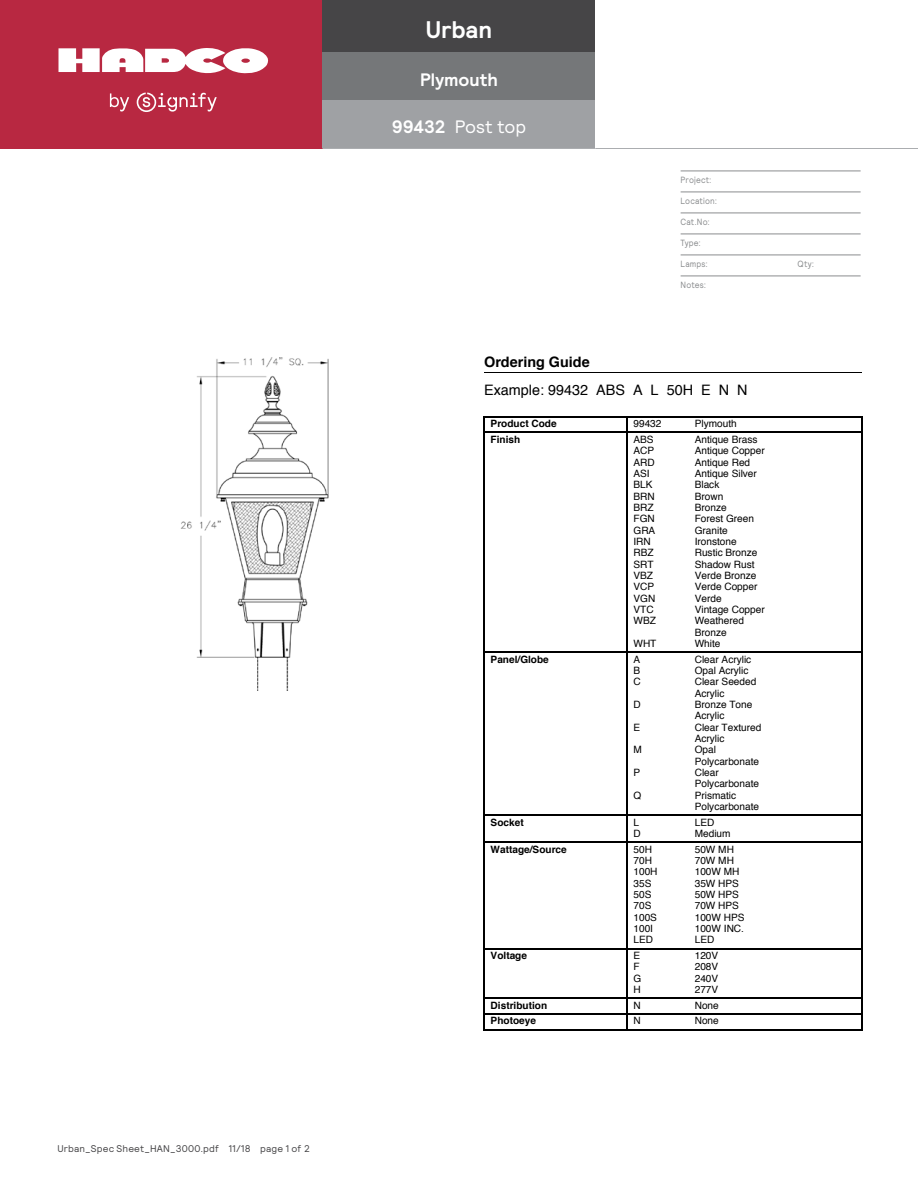
<style>
.page{position:relative;width:918px;height:1188px;background:#fff}
.page>*{position:absolute;margin:0;border:0;box-sizing:border-box;transform-origin:0 0}
.t1{font:700 24px "Relative";color:#fff}
.t2{font:18px "Relative";color:#fff}
.t3{font:700 18px "Relative";letter-spacing:.005em;color:#fff}
.t4{font:14.4px "Helvetica";color:#000}
.t5{font:700 14.4px "Helvetica";color:#000}
.t6{font:10.05px/11.4px "Helvetica";color:#000}
.t7{font:700 10.05px "Helvetica";color:#000}
.t8{font:9.75px "Relative";letter-spacing:.015em;color:#464547}
.t9{font:9px "Relative";letter-spacing:.02em;color:#8a8c8e;scale:.9 1}
.s1{font-weight:700}
</style>
<div class="page">
<hr style="left:681px;top:171px;width:180px;height:1px;background:#8a8c8e">
<hr style="left:681px;top:192px;width:180px;height:1px;background:#8a8c8e">
<hr style="left:681px;top:213px;width:180px;height:1px;background:#8a8c8e">
<hr style="left:681px;top:234px;width:180px;height:1px;background:#8a8c8e">
<hr style="left:681px;top:255px;width:180px;height:1px;background:#8a8c8e">
<hr style="left:681px;top:276px;width:180px;height:1px;background:#8a8c8e">
<div style="left:0;top:0;width:322px;height:148px;background:#b82841"></div>
<div style="left:322px;top:0;width:274px;height:52px;background:#464547"></div>
<div style="left:322px;top:52px;width:274px;height:48px;background:#757779"></div>
<div style="left:322px;top:100px;width:274px;height:48px;background:#9fa1a4"></div>
<hr style="left:0;top:148px;width:322px;height:1px;background:#b82841">
<hr style="left:322px;top:148px;width:274px;height:1px;background:#abadb0">
<hr style="left:596px;top:148px;width:322px;height:1px;background:#abadb0">
<svg style="left:110px;top:93px;width:107px;height:19px"></svg>
<svg style="left:59px;top:48px;width:209px;height:26px"></svg>
<img style="left:181px;top:357px;width:148px;height:333px">
<hr style="left:484px;top:372px;width:378px;height:1px;background:#000">
<hr style="left:485px;top:416px;width:142px;height:1px;background:#000">
<svg style="left:483px;top:416px;width:2px;height:16px"></svg>
<hr style="left:628px;top:416px;width:233px;height:1px;background:#000">
<svg style="left:626px;top:416px;width:2px;height:16px"></svg>
<svg style="left:861px;top:416px;width:1px;height:16px"></svg>
<hr style="left:485px;top:432px;width:142px;height:1px;background:#000">
<hr style="left:483px;top:432px;width:2px;height:221px;background:#000">
<hr style="left:628px;top:432px;width:233px;height:1px;background:#000">
<hr style="left:626px;top:432px;width:2px;height:221px;background:#000">
<hr style="left:861px;top:432px;width:1px;height:221px;background:#000">
<hr style="left:485px;top:651px;width:142px;height:2px;background:#000">
<hr style="left:483px;top:651px;width:2px;height:165px;background:#000">
<hr style="left:628px;top:651px;width:233px;height:2px;background:#000">
<hr style="left:626px;top:651px;width:2px;height:165px;background:#000">
<hr style="left:861px;top:651px;width:1px;height:165px;background:#000">
<hr style="left:485px;top:815px;width:142px;height:1px;background:#000">
<hr style="left:483px;top:815px;width:2px;height:28px;background:#000">
<hr style="left:628px;top:815px;width:233px;height:1px;background:#000">
<hr style="left:626px;top:815px;width:2px;height:28px;background:#000">
<svg style="left:861px;top:816px;width:1px;height:26px"></svg>
<hr style="left:485px;top:842px;width:142px;height:1px;background:#000">
<hr style="left:483px;top:842px;width:2px;height:107px;background:#000">
<hr style="left:628px;top:842px;width:233px;height:1px;background:#000">
<hr style="left:626px;top:842px;width:2px;height:107px;background:#000">
<hr style="left:861px;top:842px;width:1px;height:107px;background:#000">
<hr style="left:485px;top:948px;width:142px;height:1px;background:#000">
<hr style="left:483px;top:948px;width:2px;height:51px;background:#000">
<hr style="left:628px;top:948px;width:233px;height:1px;background:#000">
<hr style="left:626px;top:948px;width:2px;height:51px;background:#000">
<hr style="left:861px;top:948px;width:1px;height:51px;background:#000">
<hr style="left:485px;top:998px;width:142px;height:1px;background:#000">
<hr style="left:628px;top:998px;width:233px;height:1px;background:#000">
<hr style="left:485px;top:1013px;width:142px;height:2px;background:#000">
<svg style="left:483px;top:999px;width:2px;height:31px"></svg>
<hr style="left:485px;top:1029px;width:142px;height:1px;background:#000">
<hr style="left:628px;top:1013px;width:233px;height:2px;background:#000">
<svg style="left:626px;top:999px;width:2px;height:31px"></svg>
<svg style="left:861px;top:999px;width:1px;height:31px"></svg>
<hr style="left:628px;top:1029px;width:233px;height:1px;background:#000">
<p class="t8" style="left:57px;top:1142px;width:254px">Urban_Spec Sheet_HAN_3000.pdf 11/18 page 1 of 2</p>
<h1 class="t1" style="left:426px;top:14px;width:68px">Urban</h1>
<h2 class="t3" style="left:420px;top:67px;width:79px">Plymouth</h2>
<h2 class="t2" style="left:392px;top:115px;width:136px"><span class="s1">99432</span> Post top</h2>
<p class="t9" style="left:681px;top:174px;width:36px">Project:</p>
<p class="t9" style="left:681px;top:195px;width:42px">Location:</p>
<p class="t9" style="left:681px;top:216px;width:34px">Cat.No:</p>
<p class="t9" style="left:681px;top:237px;width:24px">Type:</p>
<p class="t9" style="left:681px;top:258px;width:32px">Lamps:</p>
<p class="t9" style="left:798px;top:258px;width:20px">Qty:</p>
<p class="t9" style="left:681px;top:279px;width:30px">Notes:</p>
<h3 class="t5" style="left:484px;top:351px;width:107px">Ordering Guide</h3>
<h3 class="t4" style="left:484px;top:378px;width:265px">Example: 99432 ABS A L 50H E N N</h3>
<p class="t7" style="left:491px;top:416px;width:68px">Product Code</p>
<p class="t6" style="left:634px;top:418px;width:30px">99432</p>
<p class="t6" style="left:695px;top:418px;width:44px">Plymouth</p>
<p class="t7" style="left:491px;top:431px;width:31px">Finish</p>
<p class="t6" style="left:634px;top:434px;width:22px">ABS</p>
<p class="t6" style="left:695px;top:434px;width:64px">Antique Brass</p>
<p class="t6" style="left:634px;top:445px;width:22px">ACP</p>
<p class="t6" style="left:695px;top:445px;width:72px">Antique Copper</p>
<p class="t6" style="left:634px;top:457px;width:23px">ARD</p>
<p class="t6" style="left:695px;top:457px;width:57px">Antique Red</p>
<p class="t6" style="left:634px;top:468px;width:18px">ASI</p>
<p class="t6" style="left:695px;top:468px;width:64px">Antique Silver</p>
<p class="t6" style="left:634px;top:479px;width:21px">BLK</p>
<p class="t6" style="left:695px;top:479px;width:26px">Black</p>
<p class="t6" style="left:634px;top:491px;width:23px">BRN</p>
<p class="t6" style="left:695px;top:491px;width:30px">Brown</p>
<p class="t6" style="left:634px;top:502px;width:22px">BRZ</p>
<p class="t6" style="left:695px;top:502px;width:33px">Bronze</p>
<p class="t6" style="left:634px;top:513px;width:23px">FGN</p>
<p class="t6" style="left:695px;top:513px;width:61px">Forest Green</p>
<p class="t6" style="left:634px;top:525px;width:23px">GRA</p>
<p class="t6" style="left:695px;top:525px;width:35px">Granite</p>
<p class="t6" style="left:634px;top:536px;width:19px">IRN</p>
<p class="t6" style="left:695px;top:536px;width:44px">Ironstone</p>
<p class="t6" style="left:634px;top:547px;width:22px">RBZ</p>
<p class="t6" style="left:695px;top:547px;width:64px">Rustic Bronze</p>
<p class="t6" style="left:634px;top:559px;width:22px">SRT</p>
<p class="t6" style="left:695px;top:559px;width:61px">Shadow Rust</p>
<p class="t6" style="left:634px;top:570px;width:21px">VBZ</p>
<p class="t6" style="left:695px;top:570px;width:63px">Verde Bronze</p>
<p class="t6" style="left:634px;top:581px;width:22px">VCP</p>
<p class="t6" style="left:695px;top:581px;width:64px">Verde Copper</p>
<p class="t6" style="left:634px;top:593px;width:23px">VGN</p>
<p class="t6" style="left:695px;top:593px;width:28px">Verde</p>
<p class="t6" style="left:634px;top:604px;width:22px">VTC</p>
<p class="t6" style="left:695px;top:604px;width:72px">Vintage Copper</p>
<p class="t6" style="left:634px;top:615px;width:24px">WBZ</p>
<p class="t6" style="left:695px;top:615px;width:51px">Weathered<br>Bronze</p>
<p class="t6" style="left:634px;top:638px;width:24px">WHT</p>
<p class="t6" style="left:695px;top:638px;width:27px">White</p>
<p class="t7" style="left:491px;top:651px;width:60px">Panel/Globe</p>
<p class="t6" style="left:634px;top:654px;width:8px">A</p>
<p class="t6" style="left:695px;top:654px;width:58px">Clear Acrylic</p>
<p class="t6" style="left:634px;top:665px;width:8px">B</p>
<p class="t6" style="left:695px;top:665px;width:55px">Opal Acrylic</p>
<p class="t6" style="left:634px;top:676px;width:9px">C</p>
<p class="t6" style="left:695px;top:676px;width:63px">Clear Seeded<br>Acrylic</p>
<p class="t6" style="left:634px;top:699px;width:9px">D</p>
<p class="t6" style="left:695px;top:699px;width:59px">Bronze Tone<br>Acrylic</p>
<p class="t6" style="left:634px;top:722px;width:8px">E</p>
<p class="t6" style="left:695px;top:722px;width:68px">Clear Textured<br>Acrylic</p>
<p class="t6" style="left:634px;top:744px;width:10px">M</p>
<p class="t6" style="left:695px;top:744px;width:66px">Opal<br>Polycarbonate</p>
<p class="t6" style="left:634px;top:767px;width:8px">P</p>
<p class="t6" style="left:695px;top:767px;width:66px">Clear<br>Polycarbonate</p>
<p class="t6" style="left:634px;top:790px;width:9px">Q</p>
<p class="t6" style="left:695px;top:790px;width:66px">Prismatic<br>Polycarbonate</p>
<p class="t7" style="left:491px;top:814px;width:35px">Socket</p>
<p class="t6" style="left:634px;top:817px;width:7px">L</p>
<p class="t6" style="left:695px;top:817px;width:21px">LED</p>
<p class="t6" style="left:634px;top:828px;width:9px">D</p>
<p class="t6" style="left:695px;top:828px;width:37px">Medium</p>
<p class="t7" style="left:491px;top:841px;width:78px">Wattage/Source</p>
<p class="t6" style="left:634px;top:844px;width:20px">50H</p>
<p class="t6" style="left:695px;top:844px;width:41px">50W MH</p>
<p class="t6" style="left:634px;top:855px;width:20px">70H</p>
<p class="t6" style="left:695px;top:855px;width:41px">70W MH</p>
<p class="t6" style="left:634px;top:866px;width:26px">100H</p>
<p class="t6" style="left:695px;top:866px;width:46px">100W MH</p>
<p class="t6" style="left:634px;top:878px;width:19px">35S</p>
<p class="t6" style="left:695px;top:878px;width:46px">35W HPS</p>
<p class="t6" style="left:634px;top:889px;width:19px">50S</p>
<p class="t6" style="left:695px;top:889px;width:46px">50W HPS</p>
<p class="t6" style="left:634px;top:900px;width:19px">70S</p>
<p class="t6" style="left:695px;top:900px;width:46px">70W HPS</p>
<p class="t6" style="left:634px;top:912px;width:25px">100S</p>
<p class="t6" style="left:695px;top:912px;width:51px">100W HPS</p>
<p class="t6" style="left:634px;top:923px;width:21px">100I</p>
<p class="t6" style="left:695px;top:923px;width:51px">100W INC.</p>
<p class="t6" style="left:634px;top:934px;width:21px">LED</p>
<p class="t6" style="left:695px;top:934px;width:21px">LED</p>
<p class="t7" style="left:491px;top:947px;width:38px">Voltage</p>
<p class="t6" style="left:634px;top:950px;width:8px">E</p>
<p class="t6" style="left:695px;top:950px;width:25px">120V</p>
<p class="t6" style="left:634px;top:961px;width:8px">F</p>
<p class="t6" style="left:695px;top:961px;width:25px">208V</p>
<p class="t6" style="left:634px;top:973px;width:9px">G</p>
<p class="t6" style="left:695px;top:973px;width:25px">240V</p>
<p class="t6" style="left:634px;top:984px;width:9px">H</p>
<p class="t6" style="left:695px;top:984px;width:25px">277V</p>
<p class="t7" style="left:491px;top:997px;width:58px">Distribution</p>
<p class="t6" style="left:634px;top:1000px;width:9px">N</p>
<p class="t6" style="left:695px;top:1000px;width:26px">None</p>
<p class="t7" style="left:491px;top:1013px;width:47px">Photoeye</p>
<p class="t6" style="left:634px;top:1015px;width:9px">N</p>
<p class="t6" style="left:695px;top:1015px;width:26px">None</p>
</div>
